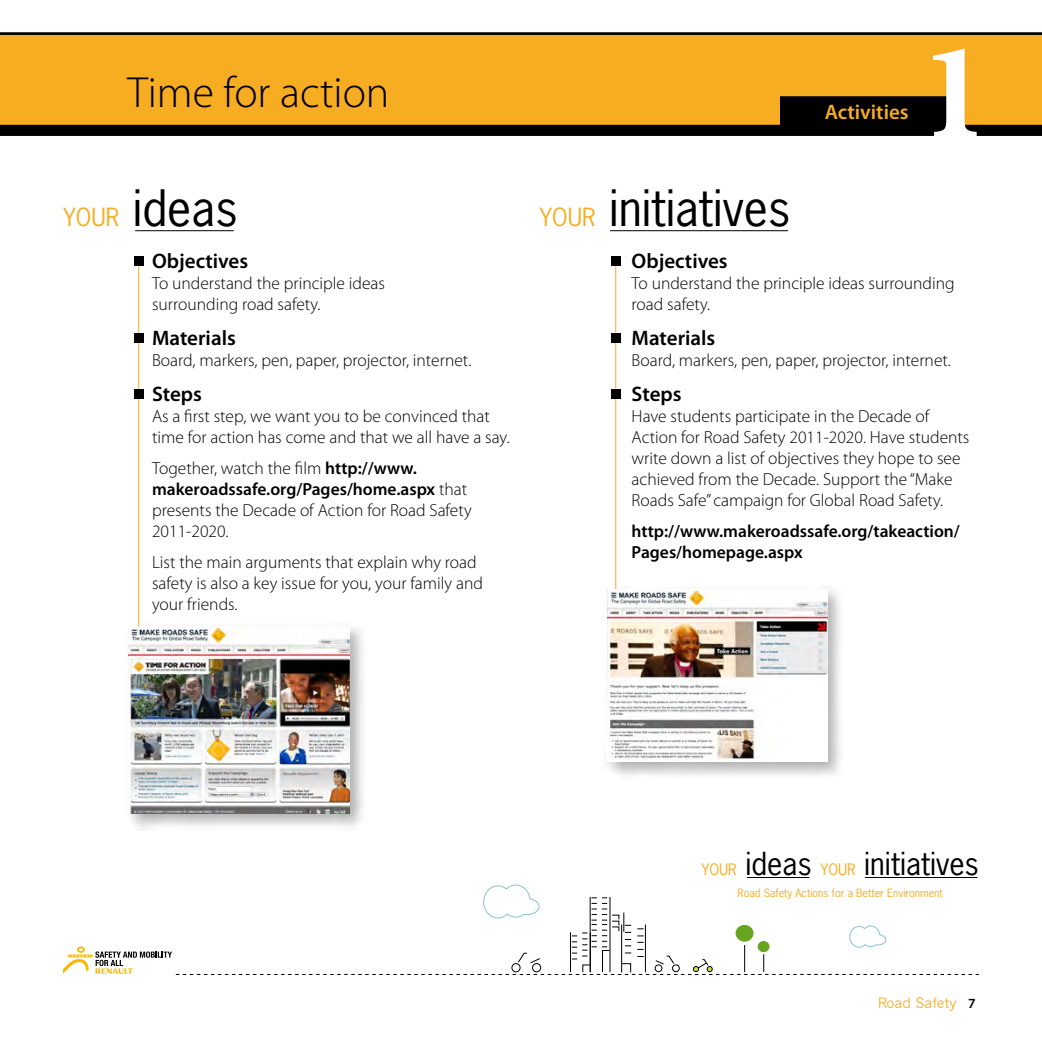
<style>
.page{position:relative;width:1042px;height:1042px;background:#fff}
.page>*{position:absolute;margin:0;border:0;box-sizing:border-box;transform-origin:0 0}
.t1{font:700 138.78px "Minion Pro";color:#fff}
.t2{font:47.25px "News Gothic Std";color:#000}
.t3{font:300 43.75px "Myriad Pro";color:#000}
.t4{font:29.75px "News Gothic Std";color:#000}
.t5{font:600 21px "Myriad Pro";color:#000}
.t6{font:600 21px "Myriad Pro";color:#f7ad21}
.t7{font:300 17.5px/21px "Myriad Pro";color:#000}
.t8{font:600 17.5px/21px "Myriad Pro";color:#000}
.t9{font:14px "News Gothic";color:#f7ad21}
.t10{font:10.85px "News Gothic Std";color:#f7ad21}
.s1{font-size:23.62px;color:#f7ad21}
.s2{font-weight:600}
.s3{font-size:14.88px;color:#f7ad21}
.s4{font-family:"Myriad Pro";font-weight:600;color:#000}
</style>
<div class="page">
<hr style="left:747px;top:877px;width:62px;height:1px;background:#000">
<hr style="left:865px;top:877px;width:112px;height:1px;background:#000">
<svg style="left:0;top:32px;width:1042px;height:4px;background:#4d3b18"></svg>
<div style="left:0;top:36px;width:1042px;height:99px;background:#f7ad21"></div>
<div style="left:781px;top:97px;width:175px;height:32px;background:#000"></div>
<div style="left:780px;top:96px;width:176px;height:34px;border:2px solid #000"></div>
<svg style="left:63px;top:884px;width:916px;height:91px"></svg>
<hr style="left:135px;top:230px;width:99px;height:1px;background:#000">
<hr style="left:610px;top:230px;width:178px;height:1px;background:#000">
<svg style="left:0;top:125px;width:1042px;height:11px;background:#000"></svg>
<hr style="left:138px;top:259px;width:1px;height:541px;background:#f7ad21">
<div style="left:134px;top:256px;width:10px;height:10px;background:#000"></div>
<div style="left:134px;top:333px;width:10px;height:9px;background:#000"></div>
<div style="left:134px;top:389px;width:10px;height:10px;background:#000"></div>
<hr style="left:615px;top:259px;width:1px;height:455px;background:#f7ad21">
<div style="left:611px;top:256px;width:10px;height:10px;background:#000"></div>
<div style="left:611px;top:333px;width:10px;height:10px;background:#000"></div>
<div style="left:611px;top:389px;width:10px;height:10px;background:#000"></div>
<div style="left:125px;top:622px;width:242px;height:209px;background:#000;opacity:.3"></div>
<img style="left:129px;top:626px;width:221px;height:187px">
<div style="left:603px;top:585px;width:242px;height:195px;background:#000;opacity:.3"></div>
<img style="left:607px;top:589px;width:220px;height:173px">
<h3 class="t3" style="left:128px;top:66px;width:263px">Time for action</h3>
<h2 class="t2" style="left:63px;top:178px;width:176px"><span class="s1">YOUR</span> ideas</h2>
<h2 class="t2" style="left:539px;top:178px;width:252px"><span class="s1">YOUR</span> initiatives</h2>
<p class="t6" style="left:824px;top:99px;width:85px">Activities</p>
<h1 class="t1" style="left:920px;top:-6px;width:71px">1</h1>
<p class="t5" style="left:152px;top:247px;width:98px">Objectives</p>
<p class="t7" style="left:152px;top:272px;width:234px">To understand the principle ideas surrounding road safety.</p>
<p class="t5" style="left:152px;top:324px;width:85px">Materials</p>
<p class="t7" style="left:152px;top:349px;width:321px">Board, markers, pen, paper, projector, internet.</p>
<p class="t5" style="left:152px;top:381px;width:51px">Steps</p>
<p class="t7" style="left:152px;top:405px;width:359px">As a first step, we want you to be convinced that time for action has come and that we all have a say.</p>
<p class="t7" style="left:152px;top:457px;width:321px">Together, watch the film <span class="s2">http://www. makeroadssafe.org/Pages/home.aspx</span> that presents the Decade of Action for Road Safety 2011-2020.</p>
<p class="t7" style="left:152px;top:551px;width:332px">List the main arguments that explain why road safety is also a key issue for you, your family and your friends.</p>
<p class="t5" style="left:631px;top:247px;width:98px">Objectives</p>
<p class="t7" style="left:631px;top:272px;width:324px">To understand the principle ideas surrounding road safety.</p>
<p class="t5" style="left:631px;top:324px;width:85px">Materials</p>
<p class="t7" style="left:631px;top:349px;width:321px">Board, markers, pen, paper, projector, internet.</p>
<p class="t5" style="left:631px;top:381px;width:51px">Steps</p>
<p class="t7" style="left:631px;top:405px;width:339px">Have students participate in the Decade of Action for Road Safety 2011-2020. Have students write down a list of objectives they hope to see achieved from the Decade. Support the “Make Roads Safe” campaign for Global Road Safety.</p>
<p class="t8" style="left:631px;top:520px;width:330px">http://www.makeroadssafe.org/takeaction/<br>Pages/homepage.aspx</p>
<h3 class="t4" style="left:701px;top:844px;width:279px"><span class="s3">YOUR</span> ideas <span class="s3">YOUR</span> initiatives</h3>
<p class="t10" style="left:737px;top:885px;width:207px">Road Safety Actions for a Better Environment</p>
<p class="t9" style="left:878px;top:994px;width:99px">Road Safety <span class="s4">7</span></p>
</div>
